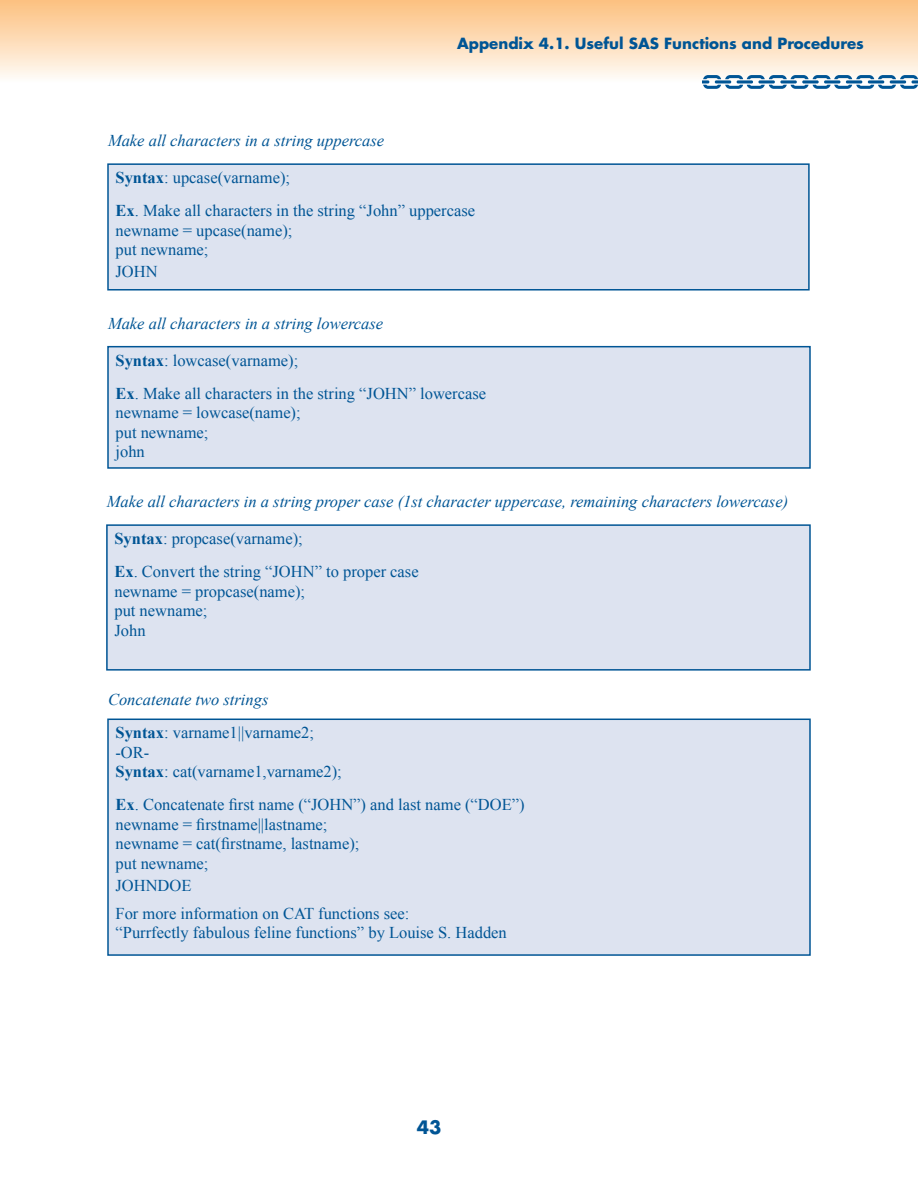
<style>
.page{position:relative;width:918px;height:1188px;background:#fff}
.page>*{position:absolute;margin:0;border:0;box-sizing:border-box;transform-origin:0 0}
.t1{font:700 18px "Futura";color:#005595}
.Text{font:16.5px/19.5px "Times New Roman";color:#005595}
.Text-2{font:italic 16.5px "Times New Roman";color:#005595}
.Reference{font:700 15px "Futura";color:#005595}
.s1{font-weight:700}
</style>
<div class="page">
<div style="left:0;top:0;width:918px;height:83px;background:linear-gradient(to bottom,#fcbf7e,#fffdf9)"></div>
<div style="left:108px;top:164px;width:701px;height:126px;background:#dde3f0"></div>
<div style="left:107px;top:163px;width:703px;height:128px;border:2px solid #005595"></div>
<div style="left:108px;top:347px;width:702px;height:121px;background:#dde3f0"></div>
<div style="left:107px;top:346px;width:704px;height:123px;border:2px solid #005595"></div>
<div style="left:107px;top:525px;width:703px;height:145px;background:#dde3f0"></div>
<div style="left:106px;top:524px;width:705px;height:147px;border:2px solid #005595"></div>
<div style="left:108px;top:719px;width:702px;height:236px;background:#dde3f0"></div>
<div style="left:107px;top:719px;width:704px;height:237px;border:2px solid #005595"></div>
<svg style="left:702px;top:75px;width:216px;height:14px"></svg>
<p class="Text-2" style="left:108px;top:130px;width:278px">Make all characters in a string uppercase</p>
<p class="Reference" style="left:457px;top:33px;width:408px">Appendix 4.1. Useful SAS Functions and Procedures</p>
<p class="Text" style="left:116px;top:168px;width:176px"><span class="s1">Syntax</span>: upcase(varname);</p>
<p class="Text" style="left:116px;top:201px;width:361px"><span class="s1">Ex</span>. Make all characters in the string “John” uppercase</p>
<p class="Text" style="left:116px;top:220px;width:178px">newname = upcase(name);</p>
<p class="Text" style="left:116px;top:240px;width:95px">put newname;</p>
<p class="Text" style="left:116px;top:262px;width:44px">JOHN</p>
<p class="Text-2" style="left:108px;top:312px;width:277px">Make all characters in a string lowercase</p>
<p class="Text" style="left:116px;top:350px;width:184px"><span class="s1">Syntax</span>: lowcase(varname);</p>
<p class="Text" style="left:116px;top:383px;width:372px"><span class="s1">Ex</span>. Make all characters in the string “JOHN” lowercase</p>
<p class="Text" style="left:116px;top:403px;width:187px">newname = lowcase(name);</p>
<p class="Text" style="left:116px;top:422px;width:95px">put newname;</p>
<p class="Text" style="left:116px;top:442px;width:31px">john</p>
<p class="Text-2" style="left:107px;top:490px;width:683px">Make all characters in a string proper case (1st character uppercase, remaining characters lowercase)</p>
<p class="Text" style="left:114px;top:529px;width:190px"><span class="s1">Syntax</span>: propcase(varname);</p>
<p class="Text" style="left:114px;top:562px;width:306px"><span class="s1">Ex</span>. Convert the string “JOHN” to proper case</p>
<p class="Text" style="left:114px;top:581px;width:192px">newname = propcase(name);</p>
<p class="Text" style="left:114px;top:601px;width:95px">put newname;</p>
<p class="Text" style="left:114px;top:620px;width:33px">John</p>
<p class="Text-2" style="left:108px;top:688px;width:162px">Concatenate two strings</p>
<p class="Text" style="left:116px;top:723px;width:228px"><span class="s1">Syntax</span>: varname1||varname2; -OR-<br><span class="s1">Syntax</span>: cat(varname1,varname2);</p>
<p class="Text" style="left:116px;top:795px;width:411px"><span class="s1">Ex</span>. Concatenate first name (“JOHN”) and last name (“DOE”)</p>
<p class="Text" style="left:116px;top:814px;width:214px">newname = firstname||lastname;</p>
<p class="Text" style="left:116px;top:834px;width:245px">newname = cat(firstname, lastname);</p>
<p class="Text" style="left:116px;top:853px;width:95px">put newname;</p>
<p class="Text" style="left:116px;top:875px;width:78px">JOHNDOE</p>
<p class="Text" style="left:116px;top:903px;width:393px">For more information on CAT functions see:<br>“Purrfectly fabulous feline functions” by Louise S. Hadden</p>
<p class="t1" style="left:417px;top:1115px;width:26px">43</p>
</div>
